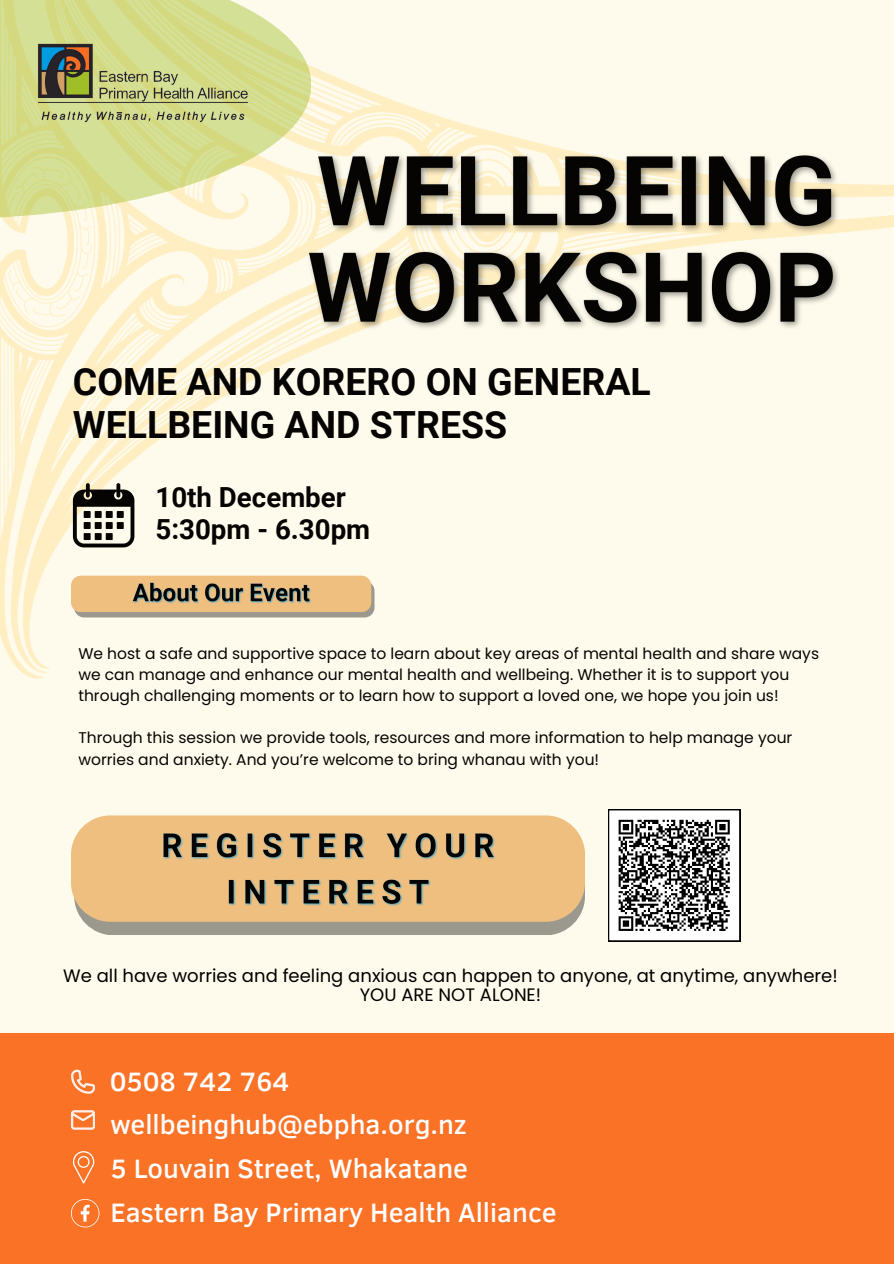
<style>
.page{position:relative;width:894px;height:1264px;background:#fff}
.page>*{position:absolute;margin:0;border:0;box-sizing:border-box;transform-origin:0 0}
.t1{font:700 37.5px/42.8px "Roboto";color:#050403}
.t2{font:700 27.75px "Roboto";color:#050403}
.t3{font:500 27.3px "Clear Sans";color:#fff}
.t4{font:18px/19.2px "Poppins";color:#000;text-align:center}
.t5{font:15.45px/21.1px "Poppins";color:#050403}
</style>
<div class="page">
<div style="left:0;top:0;width:893px;height:1263px;background:#fffbec"></div>
<img style="left:0;top:66px;width:893px;height:613px">
<svg style="left:0;top:0;width:311px;height:219px"></svg>
<div style="left:74px;top:581px;width:300px;height:36px;background:#9b988e;border-radius:10px"></div>
<div style="left:71px;top:575px;width:300px;height:37px;background:#efbf80;border-radius:10px"></div>
<svg style="left:73px;top:483px;width:61px;height:64px"></svg>
<div style="left:84px;top:511px;width:7px;height:7px;background:#050403"></div>
<div style="left:84px;top:522px;width:7px;height:7px;background:#050403"></div>
<div style="left:84px;top:533px;width:7px;height:7px;background:#050403"></div>
<div style="left:95px;top:511px;width:7px;height:7px;background:#050403"></div>
<div style="left:95px;top:522px;width:7px;height:7px;background:#050403"></div>
<div style="left:95px;top:533px;width:7px;height:7px;background:#050403"></div>
<div style="left:106px;top:511px;width:7px;height:7px;background:#050403"></div>
<div style="left:106px;top:522px;width:7px;height:7px;background:#050403"></div>
<div style="left:106px;top:533px;width:7px;height:7px;background:#050403"></div>
<div style="left:117px;top:511px;width:7px;height:7px;background:#050403"></div>
<div style="left:117px;top:522px;width:7px;height:7px;background:#050403"></div>
<div style="left:0;top:1033px;width:893px;height:230px;background:#fa7226"></div>
<img style="left:32px;top:4px;width:222px;height:158px">
<svg style="left:71px;top:1069px;width:24px;height:24px"></svg>
<svg style="left:71px;top:1110px;width:24px;height:19px"></svg>
<svg style="left:71px;top:1199px;width:28px;height:28px"></svg>
<svg style="left:73px;top:1151px;width:21px;height:32px"></svg>
<img style="left:301px;top:136px;width:545px;height:209px">
<img style="left:132px;top:582px;width:179px;height:22px">
<svg style="left:74px;top:823px;width:510px;height:112px;background:#9f9a8d"></svg>
<div style="left:71px;top:815px;width:514px;height:106px;background:#efbf80;border-radius:39px"></div>
<img style="left:163px;top:833px;width:333px;height:73px">
<svg style="left:608px;top:809px;width:132px;height:132px;background:#939393"></svg>
<h4 class="t1" style="left:73px;top:360px;width:579px">COME AND KORERO ON GENERAL<br>WELLBEING AND STRESS</h4>
<h2 class="t2" style="left:155px;top:481px;width:192px">10th December</h2>
<p class="t2" style="left:155px;top:513px;width:216px">5:30pm - 6.30pm</p>
<p class="t5" style="left:78px;top:643px;width:742px">We host a safe and supportive space to learn about key areas of mental health and share ways we can manage and enhance our mental health and wellbeing. Whether it is to support you through challenging moments or to learn how to support a loved one, we hope you join us!</p>
<h4 class="t5" style="left:78px;top:727px;width:715px">Through this session we provide tools, resources and more information to help manage your worries and anxiety. And you’re welcome to bring whanau with you!</h4>
<p class="t4" style="left:63px;top:965px;width:775px">We all have worries and feeling anxious can happen to anyone, at anytime, anywhere!<br>YOU ARE NOT ALONE!</p>
<p class="t3" style="left:110px;top:1061px;width:181px">0508 742 764</p>
<p class="t3" style="left:110px;top:1105px;width:357px">wellbeinghub@ebpha.org.nz</p>
<h6 class="t3" style="left:111px;top:1148px;width:358px">5 Louvain Street, Whakatane</h6>
<p class="t3" style="left:110px;top:1192px;width:448px">Eastern Bay Primary Health Alliance</p>
</div>
